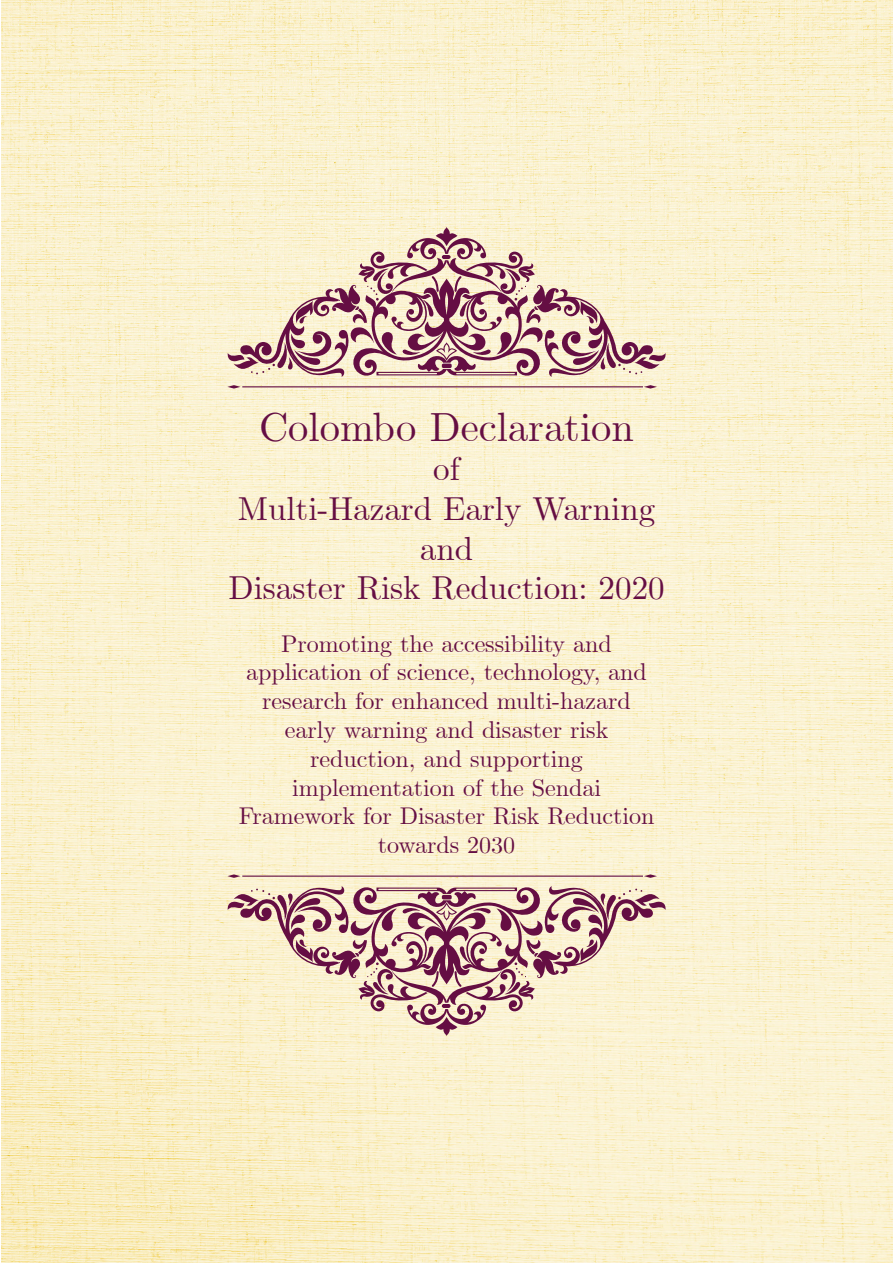
<style>
.page{position:relative;width:893px;height:1263px;background:#fff}
.page>*{position:absolute;margin:0;border:0;box-sizing:border-box;transform-origin:0 0}
.t1{font:40.5px "CMU Serif";color:#650e43}
.t2{font:33px/39.6px "CMU Serif";color:#650e43;text-align:center}
.t3{font:24px/28.8px "CMU Serif";color:#650e43;text-align:center}
</style>
<div class="page">
<img style="left:1px;top:1px;width:892px;height:1262px">
<svg style="left:227px;top:227px;width:439px;height:150px;background:#d7bdb0"></svg>
<svg style="left:227px;top:385px;width:430px;height:4px;background:#ceaea6"></svg>
<svg style="left:227px;top:885px;width:439px;height:151px;background:#d8bdb0"></svg>
<svg style="left:227px;top:874px;width:430px;height:4px;background:#ceafa7"></svg>
<h1 class="t1" style="left:259px;top:403px;width:376px">Colombo Declaration</h1>
<h2 class="t2" style="left:229px;top:451px;width:438px">of<br>Multi-Hazard Early Warning and<br>Disaster Risk Reduction: 2020</h2>
<p class="t3" style="left:239px;top:630px;width:417px">Promoting the accessibility and application of science, technology, and research for enhanced multi-hazard early warning and disaster risk reduction, and supporting implementation of the Sendai<br>Framework for Disaster Risk Reduction towards 2030</p>
</div>
